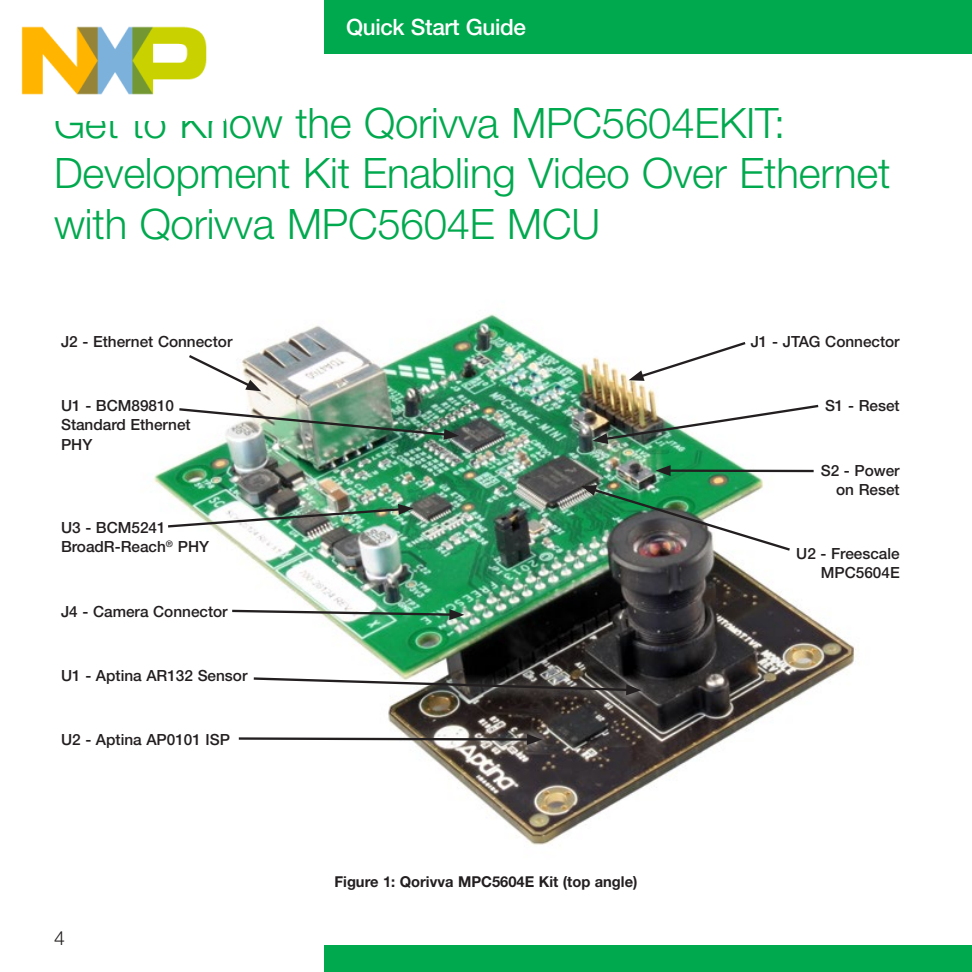
<style>
.page{position:relative;width:972px;height:972px;background:#fff}
.page>*{position:absolute;margin:0;border:0;box-sizing:border-box;transform-origin:0 0}
.QSG-Headline{font:300 42px/50.4px "Helvetica Neue LT Pro";letter-spacing:-.005em;color:#00a94e}
.t1{font:500 22.5px "Helvetica Neue LT Pro";letter-spacing:-.015em;color:#fff}
.t2{font:300 19.5px "Helvetica Neue LT Pro";color:#231f20}
.Board_Callouts-Lft{font:500 15.3px/19.2px "Helvetica Neue LT Pro";color:#231f20}
.Figure_Text{font:700 15px "Helvetica Neue LT Pro";color:#231f20}
</style>
<div class="page">
<div style="left:324px;top:0;width:648px;height:54px;background:#00a94e"></div>
<div style="left:324px;top:945px;width:648px;height:27px;background:#00a94e"></div>
<img style="left:153px;top:314px;width:703px;height:531px">
<svg style="left:186px;top:353px;width:75px;height:38px"></svg>
<img style="left:177px;top:407px;width:282px;height:33px">
<svg style="left:230px;top:609px;width:234px;height:11px"></svg>
<img style="left:166px;top:504px;width:247px;height:25px">
<img style="left:582px;top:340px;width:248px;height:136px">
<img style="left:581px;top:485px;width:211px;height:68px">
<img style="left:241px;top:627px;width:412px;height:112px">
<svg style="left:226px;top:676px;width:415px;height:113px"></svg>
<img style="left:21px;top:26px;width:186px;height:69px">
<h2 class="t1" style="left:346px;top:13px;width:182px">Quick Start Guide</h2>
<p class="QSG-Headline" style="left:54px;top:97px;width:838px">Get to Know the Qorivva MPC5604EKIT:<br>Development Kit Enabling Video Over Ethernet with Qorivva MPC5604E MCU</p>
<p class="Board_Callouts-Lft" style="left:61px;top:332px;width:173px">J2 - Ethernet Connector</p>
<p class="Board_Callouts-Lft" style="left:61px;top:396px;width:131px">U1 - BCM89810<br>Standard Ethernet<br>PHY</p>
<p class="Board_Callouts-Lft" style="left:61px;top:518px;width:149px">U3 - BCM5241<br>BroadR-Reach<sup>®</sup> PHY</p>
<p class="Board_Callouts-Lft" style="left:61px;top:601px;width:168px">J4 - Camera Connector</p>
<p class="Board_Callouts-Lft" style="left:61px;top:666px;width:188px">U1 - Aptina AR132 Sensor</p>
<p class="Board_Callouts-Lft" style="left:61px;top:730px;width:171px">U2 - Aptina AP0101 ISP</p>
<p class="t2" style="left:54px;top:926px;width:12px">4</p>
<p class="Figure_Text" style="left:334px;top:872px;width:305px">Figure 1: Qorivva MPC5604E Kit (top angle)</p>
<p class="Board_Callouts-Lft" style="left:751px;top:332px;width:150px">J1 - JTAG Connector</p>
<p class="Board_Callouts-Lft" style="left:825px;top:396px;width:76px">S1 - Reset</p>
<p class="Board_Callouts-Lft" style="left:821px;top:460px;width:80px;text-align:right">S2 - Power on Reset</p>
<p class="Board_Callouts-Lft" style="left:796px;top:544px;width:105px;text-align:right">U2 - Freescale<br>MPC5604E</p>
</div>
